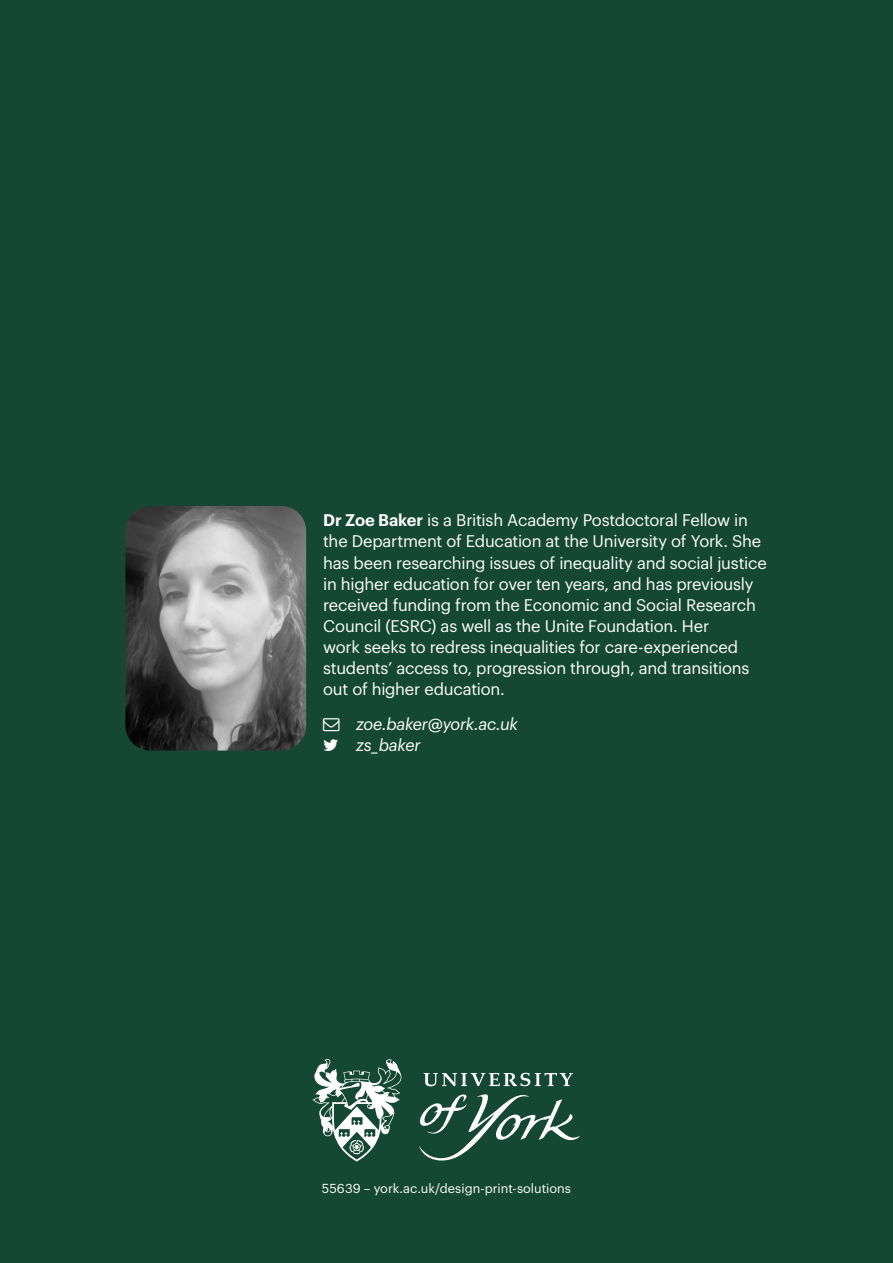
<style>
.page{position:relative;width:893px;height:1263px;background:#144835}
.page>*{position:absolute;margin:0;border:0;box-sizing:border-box;transform-origin:0 0}
.Body{font:16.5px/21px "Graphik";letter-spacing:-.015em;color:#fff}
.Body-2{font:italic 16.5px "Graphik";letter-spacing:-.02em;color:#fff}
.t1{font:12.75px "Graphik";color:#fff}
.s1{font-weight:600}
</style>
<div class="page">
<svg style="left:419px;top:1073px;width:161px;height:87px"></svg>
<svg style="left:313px;top:1059px;width:88px;height:102px"></svg>
<img style="left:125px;top:506px;width:181px;height:244px">
<p class="Body" style="left:323px;top:509px;width:445px"><span class="s1">Dr Zoe Baker</span> is a British Academy Postdoctoral Fellow in the Department of Education at the University of York. She has been researching issues of inequality and social justice in higher education for over ten years, and has previously received funding from the Economic and Social Research Council (ESRC) as well as the Unite Foundation. Her<br>work seeks to redress inequalities for care-experienced students’ access to, progression through, and transitions out of higher education.</p>
<p class="Body-2" style="left:356px;top:712px;width:163px">zoe.baker@york.ac.uk</p>
<p class="Body-2" style="left:356px;top:733px;width:66px">zs_baker</p>
<p class="t1" style="left:322px;top:1178px;width:251px">55639 – york.ac.uk/design-print-solutions</p>
</div>
